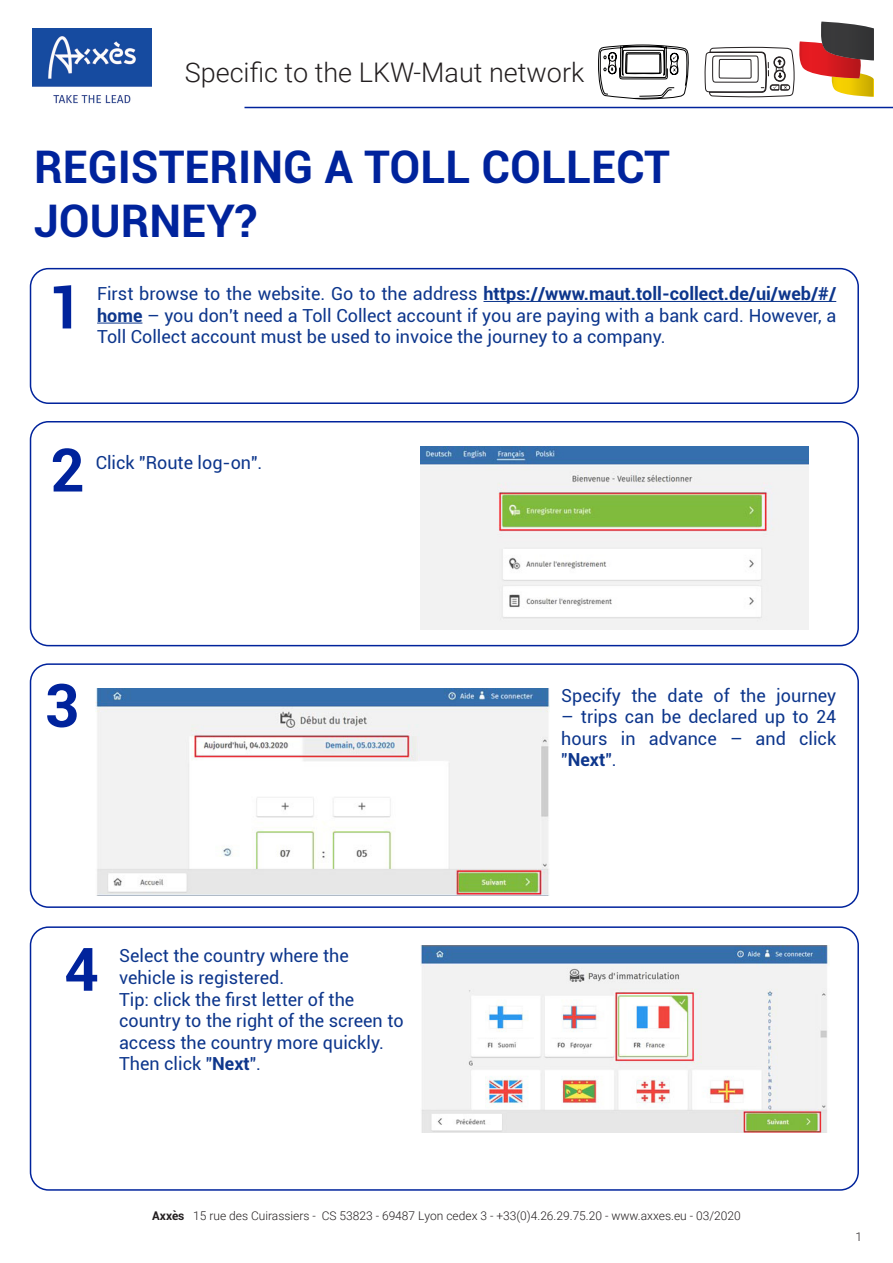
<style>
.page{position:relative;width:893px;height:1263px;background:#fff}
.page>*{position:absolute;margin:0;border:0;box-sizing:border-box;transform-origin:0 0}
.t1{font:700 60px "Roboto";color:#00239c}
.t2{font:700 45px/54px "Roboto";color:#00239c}
.t3{font:300 27px "Roboto";color:#231f20}
.t4{font:18px/21.6px "Roboto";color:#0d368c}
.t5{font:300 12px "Roboto";color:#231f20}
.s1{font-weight:700}
</style>
<div class="page">
<div style="left:30px;top:268px;width:829px;height:136px;border:2px solid #00239c;border-radius:18px"></div>
<div style="left:30px;top:663px;width:829px;height:245px;border:2px solid #00239c;border-radius:18px"></div>
<div style="left:30px;top:421px;width:829px;height:225px;border:2px solid #00239c;border-radius:18px"></div>
<hr style="left:483px;top:301px;width:353px;height:1px;background:#0d368c">
<hr style="left:97px;top:323px;width:45px;height:1px;background:#0d368c">
<img style="left:32px;top:28px;width:119px;height:76px">
<svg style="left:705px;top:22px;width:168px;height:75px"></svg>
<svg style="left:598px;top:44px;width:91px;height:56px"></svg>
<hr style="left:244px;top:107px;width:649px;height:1px;background:#00239c">
<img style="left:421px;top:446px;width:387px;height:183px">
<img style="left:96px;top:688px;width:453px;height:207px">
<div style="left:30px;top:926px;width:829px;height:265px;border:2px solid #00239c;border-radius:18px"></div>
<img style="left:421px;top:946px;width:408px;height:186px">
<p class="t3" style="left:185px;top:53px;width:401px">Specific to the LKW-Maut network</p>
<p class="t2" style="left:34px;top:138px;width:638px">REGISTERING A TOLL COLLECT<br>JOURNEY?</p>
<p class="t1" style="left:48px;top:265px;width:36px">1</p>
<p class="t4" style="left:97px;top:282px;width:741px">First browse to the website. Go to the address <span class="s1">https://www.maut.toll-collect.de/ui/web/#/ home</span> – you don't need a Toll Collect account if you are paying with a bank card. However, a</p>
<p class="t4" style="left:97px;top:325px;width:570px">Toll Collect account must be used to invoice the journey to a company.</p>
<p class="t1" style="left:50px;top:428px;width:36px">2</p>
<p class="t4" style="left:96px;top:451px;width:168px">Click "Route log-on".</p>
<p class="t1" style="left:45px;top:663px;width:36px">3</p>
<p class="t4" style="left:561px;top:684px;width:276px">Specify the date of the journey</p>
<p class="t4" style="left:561px;top:705px;width:276px;text-align:justify">– trips can be declared up to 24 hours in advance – and click "<span class="s1">Next</span>".</p>
<p class="t1" style="left:64px;top:927px;width:36px">4</p>
<p class="t4" style="left:119px;top:944px;width:231px">Select the country where the vehicle is registered.</p>
<p class="t4" style="left:119px;top:988px;width:286px">Tip: click the first letter of the country to the right of the screen to access the country more quickly.</p>
<p class="t4" style="left:119px;top:1052px;width:144px">Then click "<span class="s1">Next</span>".</p>
<p class="t5" style="left:152px;top:1208px;width:590px"><span class="s1">Axxès</span> 15 rue des Cuirassiers - CS 53823 - 69487 Lyon cedex 3 - +33(0)4.26.29.75.20 - www.axxes.eu - 03/2020</p>
<p class="t5" style="left:855px;top:1228px;width:8px">1</p>
</div>
